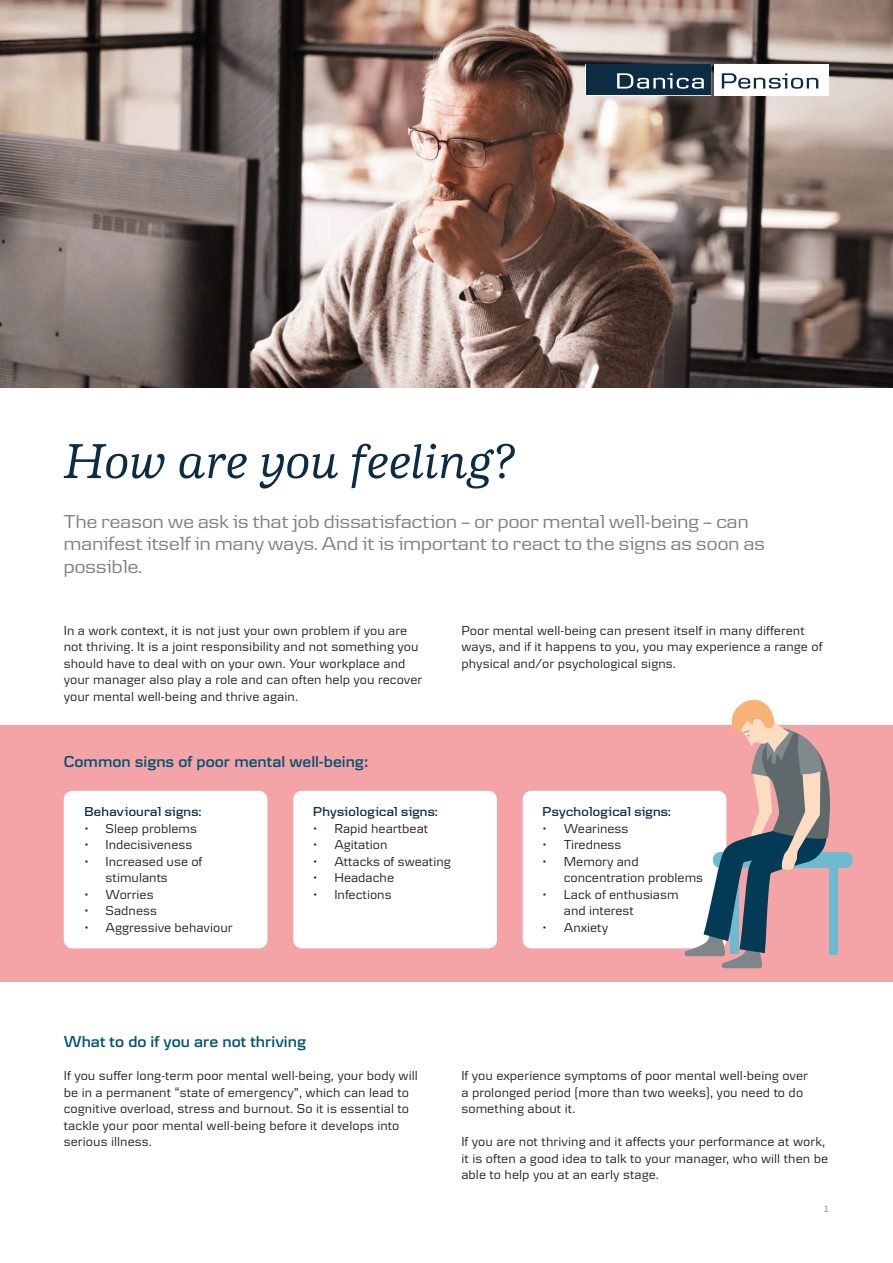
<style>
.page{position:relative;width:893px;height:1263px;background:#fff}
.page>*{position:absolute;margin:0;border:0;box-sizing:border-box;transform-origin:0 0}
.t1{font:italic 500 51px "Danske Human";color:#0c2c43}
.t2{font:19.5px/22.5px "Danske Headline";letter-spacing:.01em;color:#80827f}
.t3{font:600 16.5px "Danske Textv 2";color:#005274}
.t4{font:13.5px/16.5px "Danske Textv 2";letter-spacing:.005em;color:#231f20}
.t5{font:600 13.5px "Danske Headline";letter-spacing:.02em;color:#0c2c43}
.t6{font:9px "Danske Textv 2";color:#80827f}
</style>
<div class="page">
<div style="left:0;top:725px;width:893px;height:256px;background:#f4a4a7"></div>
<img style="left:0;top:0;width:893px;height:387px">
<div style="left:714px;top:64px;width:115px;height:32px;background:#fff"></div>
<svg style="left:585px;top:64px;width:126px;height:32px;background:#2c485c"></svg>
<svg style="left:722px;top:73px;width:96px;height:16px"></svg>
<div style="left:64px;top:791px;width:203px;height:157px;background:#fff;border-radius:9px"></div>
<div style="left:293px;top:791px;width:204px;height:157px;background:#fff;border-radius:9px"></div>
<div style="left:523px;top:791px;width:203px;height:157px;background:#fff;border-radius:9px"></div>
<div style="left:829px;top:852px;width:9px;height:102px;background:#6ebbd0"></div>
<div style="left:713px;top:852px;width:140px;height:16px;background:#6ebbd0;border-radius:7px"></div>
<svg style="left:685px;top:699px;width:147px;height:269px"></svg>
<h1 class="t1" style="left:64px;top:433px;width:452px">How are you feeling?</h1>
<h2 class="t2" style="left:64px;top:510px;width:703px">The reason we ask is that job dissatisfaction – or poor mental well-being – can manifest itself in many ways. And it is important to react to the signs as soon as possible.</h2>
<p class="t4" style="left:64px;top:622px;width:360px">In a work context, it is not just your own problem if you are not thriving. It is a joint responsibility and not something you should have to deal with on your own. Your workplace and your manager also play a role and can often help you recover your mental well-being and thrive again.</p>
<p class="t4" style="left:461px;top:622px;width:363px">Poor mental well-being can present itself in many different ways, and if it happens to you, you may experience a range of physical and/or psychological signs.</p>
<p class="t3" style="left:64px;top:752px;width:306px">Common signs of poor mental well-being:</p>
<p class="t5" style="left:84px;top:804px;width:118px">Behavioural signs:</p>
<p class="t4" style="left:84px;top:820px;width:114px">• Sleep problems</p>
<p class="t4" style="left:84px;top:836px;width:109px">• Indecisiveness</p>
<p class="t4" style="left:106px;top:853px;width:98px;text-indent:-21px">• Increased use of stimulants</p>
<p class="t4" style="left:84px;top:886px;width:71px">• Worries</p>
<p class="t4" style="left:84px;top:902px;width:74px">• Sadness</p>
<p class="t4" style="left:84px;top:919px;width:150px">• Aggressive behaviour</p>
<p class="t5" style="left:313px;top:804px;width:126px">Physiological signs:</p>
<p class="t4" style="left:313px;top:820px;width:117px">• Rapid heartbeat</p>
<p class="t4" style="left:313px;top:836px;width:76px">• Agitation</p>
<p class="t4" style="left:313px;top:853px;width:139px">• Attacks of sweating</p>
<p class="t4" style="left:313px;top:869px;width:83px">• Headache</p>
<p class="t4" style="left:313px;top:886px;width:80px">• Infections</p>
<p class="t3" style="left:64px;top:1032px;width:244px">What to do if you are not thriving</p>
<p class="t5" style="left:543px;top:804px;width:130px">Psychological signs:</p>
<p class="t4" style="left:543px;top:820px;width:87px">• Weariness</p>
<p class="t4" style="left:543px;top:836px;width:80px">• Tiredness</p>
<p class="t4" style="left:564px;top:853px;width:141px;text-indent:-21px">• Memory and concentration problems</p>
<p class="t4" style="left:564px;top:886px;width:116px;text-indent:-21px">• Lack of enthusiasm and interest</p>
<p class="t4" style="left:543px;top:919px;width:67px">• Anxiety</p>
<p class="t4" style="left:64px;top:1067px;width:356px">If you suffer long-term poor mental well-being, your body will be in a permanent “state of emergency”, which can lead to cognitive overload, stress and burnout. So it is essential to tackle your poor mental well-being before it develops into serious illness.</p>
<p class="t4" style="left:461px;top:1067px;width:348px">If you experience symptoms of poor mental well-being over a prolonged period (more than two weeks), you need to do something about it.</p>
<p class="t4" style="left:461px;top:1133px;width:368px">If you are not thriving and it affects your performance at work, it is often a good idea to talk to your manager, who will then be able to help you at an early stage.</p>
<p class="t6" style="left:823px;top:1204px;width:7px">1</p>
</div>
